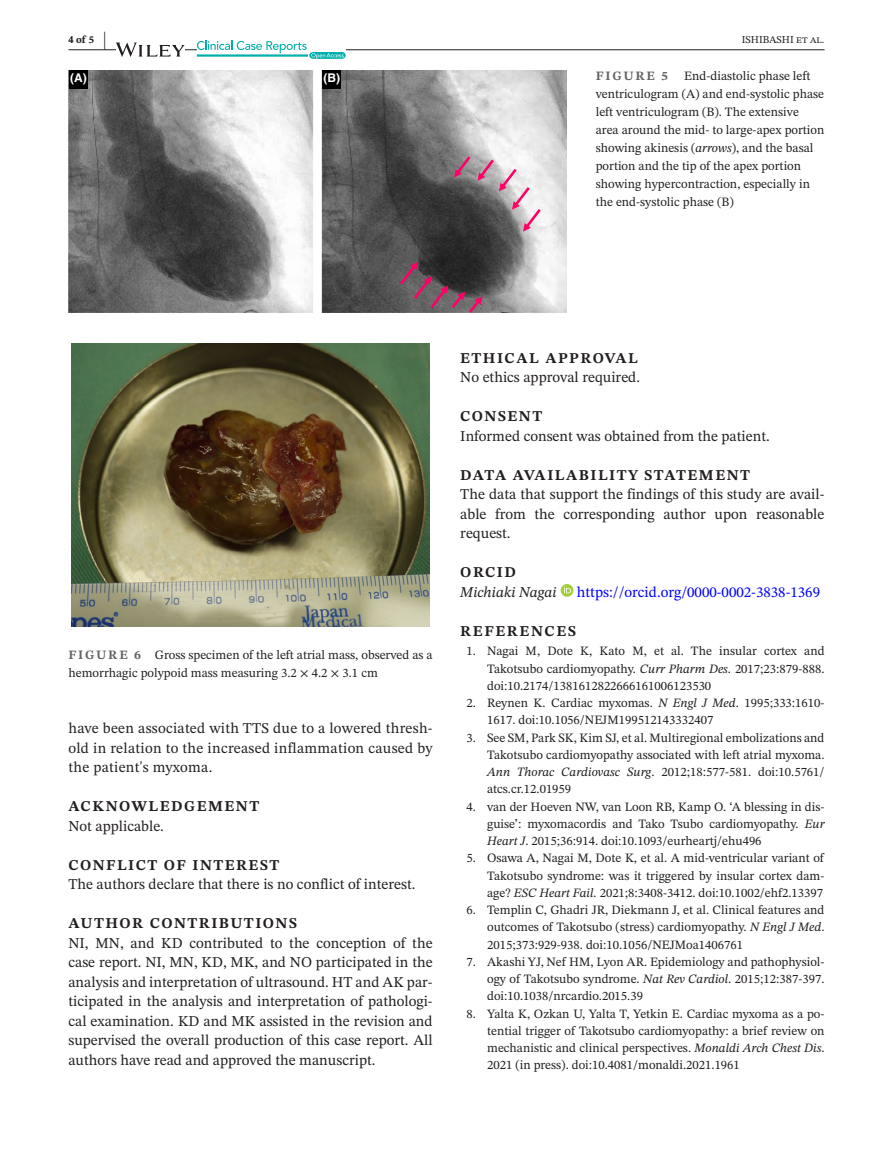
<style>
.page{position:relative;width:893px;height:1174px;background:#fff}
.page>*{position:absolute;margin:0;border:0;box-sizing:border-box;transform-origin:0 0}
.t1{font:15px/19.5px "STIX Two Text";color:#231f20;text-align:justify}
.t2{font:700 15px "STIX Two Text";letter-spacing:.1em;color:#231f20}
.t3{font:15px "STIX Two Text";color:#00f}
.t4{font:italic 15px "STIX Two Text";color:#231f20}
.t5{font:12.75px/17.2px "STIX Two Text";color:#231f20;text-align:justify}
.t6{font:700 12.75px "STIX Two Text";letter-spacing:.14em;color:#636366}
.t7{font:700 12px "Helvetica";color:#fff}
.t8{font:10.5px "STIX Two Text";color:#231f20}
.t9{font:700 10.5px "STIX Two Text";color:#231f20}
.s1{font-size:21px}
.s2{font-style:italic}
.s3{font-weight:700;color:#636366}
</style>
<div class="page">
<hr style="left:68px;top:49px;width:756px;height:1px;background:#231f20">
<svg style="left:116px;top:43px;width:69px;height:14px"></svg>
<svg style="left:197px;top:41px;width:149px;height:18px"></svg>
<svg style="left:561px;top:584px;width:12px;height:13px"></svg>
<svg style="left:564px;top:586px;width:7px;height:7px"></svg>
<img style="left:68px;top:70px;width:498px;height:243px">
<div style="left:69px;top:70px;width:19px;height:18px;background:#000"></div>
<div style="left:322px;top:70px;width:19px;height:18px;background:#000"></div>
<svg style="left:454px;top:156px;width:16px;height:22px"></svg>
<svg style="left:477px;top:160px;width:64px;height:72px"></svg>
<svg style="left:400px;top:262px;width:82px;height:51px;background:#5d4750"></svg>
<div style="left:68px;top:343px;width:365px;height:284px;background:linear-gradient(to bottom,#fff,#fff)"></div>
<img style="left:72px;top:343px;width:357px;height:284px">
<p class="t9" style="left:68px;top:32px;width:39px">4 of 5 <span class="s1">|</span></p>
<p class="t8" style="left:742px;top:32px;width:84px">ISHIBASHI et al.</p>
<p class="t7" style="left:70px;top:71px;width:18px">(A)</p>
<p class="t7" style="left:324px;top:71px;width:18px">(B)</p>
<p class="t5" style="left:596px;top:66px;width:230px;line-height:18px;text-align:left;text-indent:89px">End-diastolic phase left ventriculogram (A) and end-systolic phase left ventriculogram (B). The extensive area around the mid- to large-apex portion showing akinesis (<span class="s2">arrows</span>), and the basal portion and the tip of the apex portion showing hypercontraction, especially in the end-systolic phase (B)</p>
<p class="t6" style="left:596px;top:66px;width:74px">FIGURE 5</p>
<p class="t5" style="left:68px;top:646px;width:366px;line-height:18px"><span class="s3">FIGURE 6</span> Gross specimen of the left atrial mass, observed as a hemorrhagic polypoid mass measuring 3.2 × 4.2 × 3.1 cm</p>
<p class="t1" style="left:68px;top:718px;width:366px">have been associated with TTS due to a lowered thresh&shy;old in relation to the increased inflammation caused by the patient's myxoma.</p>
<p class="t2" style="left:68px;top:795px;width:192px">ACKNOWLEDGEMENT</p>
<p class="t1" style="left:68px;top:816px;width:97px">Not applicable.</p>
<p class="t2" style="left:68px;top:854px;width:212px">CONFLICT OF INTEREST</p>
<p class="t1" style="left:68px;top:874px;width:349px">The authors declare that there is no conflict of interest.</p>
<p class="t2" style="left:68px;top:912px;width:230px">AUTHOR CONTRIBUTIONS</p>
<p class="t1" style="left:68px;top:933px;width:366px">NI, MN, and KD contributed to the conception of the case report. NI, MN, KD, MK, and NO participated in the analysis and interpretation of ultrasound. HT and AK par&shy;ticipated in the analysis and interpretation of pathologi&shy;cal examination. KD and MK assisted in the revision and supervised the overall production of this case report. All authors have read and approved the manuscript.</p>
<p class="t2" style="left:460px;top:347px;width:179px">ETHICAL APPROVAL</p>
<p class="t1" style="left:460px;top:367px;width:181px">No ethics approval required.</p>
<p class="t2" style="left:460px;top:405px;width:83px">CONSENT</p>
<p class="t1" style="left:460px;top:426px;width:311px">Informed consent was obtained from the patient.</p>
<p class="t2" style="left:460px;top:464px;width:291px">DATA AVAILABILITY STATEMENT</p>
<p class="t1" style="left:460px;top:484px;width:366px">The data that support the findings of this study are avail&shy;able from the corresponding author upon reasonable request.</p>
<p class="t2" style="left:460px;top:561px;width:57px">ORCID</p>
<p class="t4" style="left:460px;top:581px;width:98px">Michiaki Nagai</p>
<p class="t3" style="left:577px;top:581px;width:245px">https://orcid.org/0000-0002-3838-1369</p>
<p class="t2" style="left:460px;top:620px;width:117px">REFERENCES</p>
<p class="t5" style="left:487px;top:642px;width:339px;text-indent:-21px">1. Nagai M, Dote K, Kato M, et al. The insular cortex and Takotsubo cardiomyopathy. <span class="s2">Curr Pharm Des</span>. 2017;23:879-888. doi:10.2174/1381612822666161006123530</p>
<p class="t5" style="left:487px;top:694px;width:339px;text-indent:-21px">2. Reynen K. Cardiac myxomas. <span class="s2">N Engl J Med</span>. 1995;333:1610-<br>1617. doi:10.1056/NEJM199512143332407</p>
<p class="t5" style="left:487px;top:728px;width:339px;text-indent:-21px">3. See SM, Park SK, Kim SJ, et al. Multiregional embolizations and Takotsubo cardiomyopathy associated with left atrial myxoma.<br><span class="s2">Ann Thorac Cardiovasc Surg</span>. 2012;18:577-581. doi:10.5761/ atcs.cr.12.01959</p>
<p class="t5" style="left:487px;top:797px;width:339px;text-indent:-21px">4. van der Hoeven NW, van Loon RB, Kamp O. ‘A blessing in dis&shy;guise’: myxomacordis and Tako Tsubo cardiomyopathy. <span class="s2">Eur Heart J</span>. 2015;36:914. doi:10.1093/eurheartj/ehu496</p>
<p class="t5" style="left:487px;top:849px;width:339px;text-indent:-21px">5. Osawa A, Nagai M, Dote K, et al. A mid-ventricular variant of Takotsubo syndrome: was it triggered by insular cortex dam&shy;age? <span class="s2">ESC Heart Fail</span>. 2021;8:3408-3412. doi:10.1002/ehf2.13397</p>
<p class="t5" style="left:487px;top:901px;width:339px;text-indent:-21px">6. Templin C, Ghadri JR, Diekmann J, et al. Clinical features and outcomes of Takotsubo (stress) cardiomyopathy. <span class="s2">N Engl J Med</span>.<br>2015;373:929-938. doi:10.1056/NEJMoa1406761</p>
<p class="t5" style="left:487px;top:953px;width:339px;text-indent:-21px">7. Akashi YJ, Nef HM, Lyon AR. Epidemiology and pathophysiol&shy;ogy of Takotsubo syndrome. <span class="s2">Nat Rev Cardiol</span>. 2015;12:387-397. doi:10.1038/nrcardio.2015.39</p>
<p class="t5" style="left:487px;top:1004px;width:339px;text-indent:-21px">8. Yalta K, Ozkan U, Yalta T, Yetkin E. Cardiac myxoma as a po&shy;tential trigger of Takotsubo cardiomyopathy: a brief review on mechanistic and clinical perspectives. <span class="s2">Monaldi Arch Chest Dis</span>.<br>2021 (in press). doi:10.4081/monaldi.2021.1961</p>
</div>
